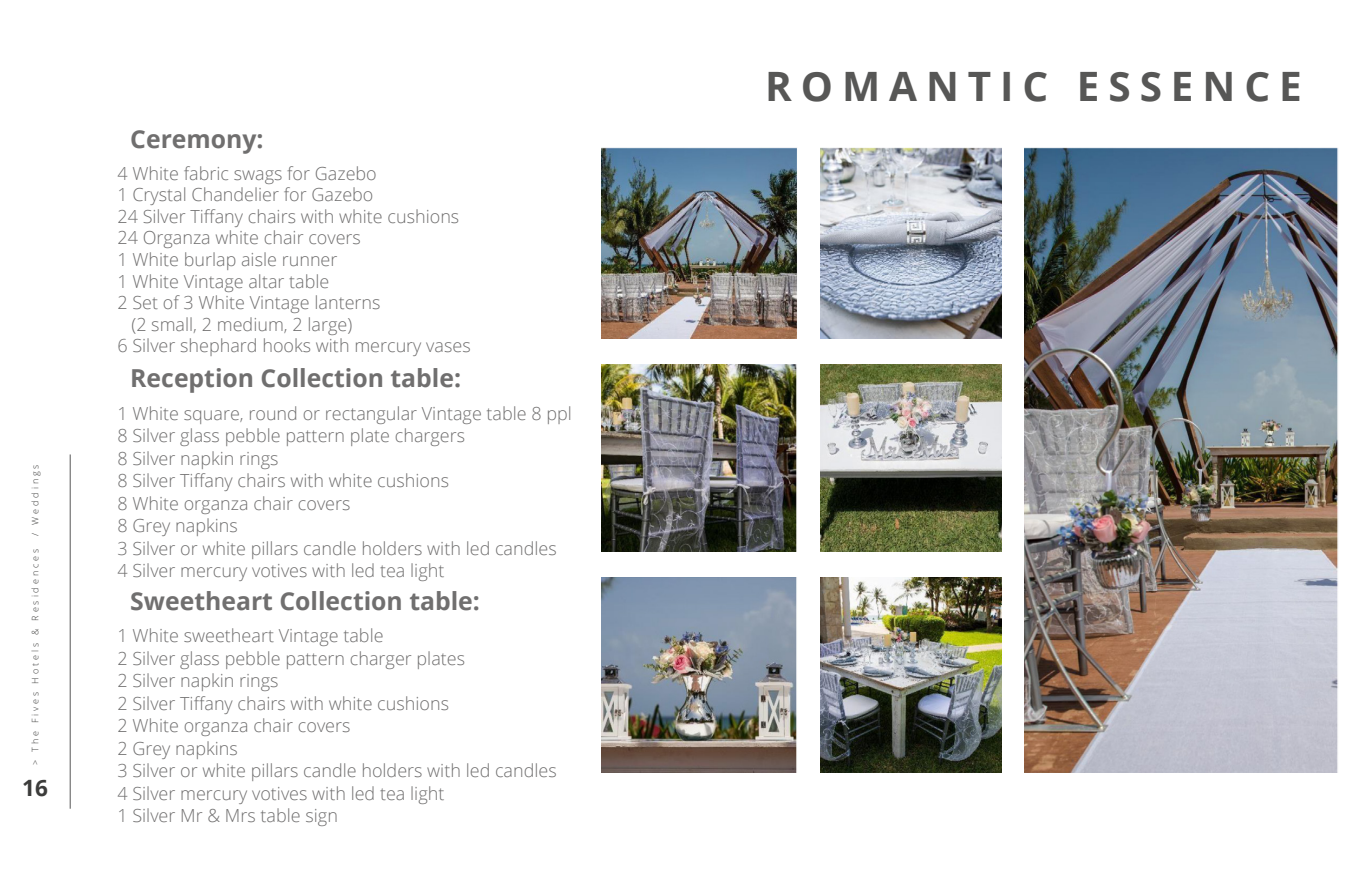
<style>
.page{position:relative;width:1372px;height:893px;background:#fff}
.page>*{position:absolute;margin:0;border:0;box-sizing:border-box;transform-origin:0 0}
.t1{font:700 40.5px "Open Sans";letter-spacing:.22em;color:#575756}
.t2{font:700 24.75px "Open Sans";color:#706f6f}
.t3{font:700 22.5px "Open Sans";color:#3c3c3b}
.t4{font:300 18px/22.5px "Open Sans";color:#706f6f}
.t5{font:300 9px "Open Sans";letter-spacing:.32em;color:#3c3c3b}
</style>
<div class="page">
<hr style="left:70px;top:454px;width:1px;height:355px;background:#575756">
<img style="left:601px;top:147px;width:736px;height:626px">
<div style="left:798px;top:147px;width:22px;height:628px;background:#fff"></div>
<div style="left:1002px;top:147px;width:22px;height:628px;background:#fff"></div>
<div style="left:589px;top:552px;width:424px;height:25px;background:#fff"></div>
<div style="left:589px;top:339px;width:424px;height:25px;background:#fff"></div>
<p class="t5" style="left:29px;top:536px;width:73px;rotate:-90deg">/ Weddings</p>
<p class="t5" style="left:29px;top:765px;width:217px;rotate:-90deg">&gt; The Fives Hotels &amp; Residences</p>
<p class="t3" style="left:22px;top:772px;width:27px">16</p>
<h2 class="t2" style="left:130px;top:122px;width:135px">Ceremony:</h2>
<p class="t4" style="left:117px;top:161px;width:261px">4 White fabric swags for Gazebo</p>
<p class="t4" style="left:117px;top:183px;width:257px">1 Crystal Chandelier for Gazebo</p>
<p class="t4" style="left:117px;top:205px;width:343px">24 Silver Tiffany chairs with white cushions</p>
<p class="t4" style="left:117px;top:226px;width:245px">24 Organza white chair covers</p>
<p class="t4" style="left:117px;top:248px;width:221px">1 White burlap aisle runner</p>
<p class="t4" style="left:117px;top:269px;width:214px">1 White Vintage altar table</p>
<p class="t4" style="left:117px;top:291px;width:265px">2 Set of 3 White Vintage lanterns</p>
<p class="t4" style="left:131px;top:313px;width:222px">(2 small, 2 medium, 2 large)</p>
<p class="t4" style="left:117px;top:334px;width:355px">6 Silver shephard hooks with mercury vases</p>
<h2 class="t2" style="left:130px;top:361px;width:332px">Reception Collection table:</h2>
<p class="t4" style="left:117px;top:401px;width:456px">1 White square, round or rectangular Vintage table 8 ppl 8 Silver glass pebble pattern plate chargers<br>8 Silver napkin rings<br>8 Silver Tiffany chairs with white cushions<br>8 White organza chair covers<br>8 Grey napkins<br>3 Silver or white pillars candle holders with led candles<br>4 Silver mercury votives with led tea light</p>
<h2 class="t2" style="left:130px;top:583px;width:351px">Sweetheart Collection table:</h2>
<p class="t4" style="left:117px;top:624px;width:441px">1 White sweetheart Vintage table<br>2 Silver glass pebble pattern charger plates<br>2 Silver napkin rings<br>2 Silver Tiffany chairs with white cushions<br>2 White organza chair covers<br>2 Grey napkins<br>3 Silver or white pillars candle holders with led candles 4 Silver mercury votives with led tea light<br>1 Silver Mr &amp; Mrs table sign</p>
<h1 class="t1" style="left:765px;top:58px;width:538px">ROMANTIC ESSENCE</h1>
</div>
